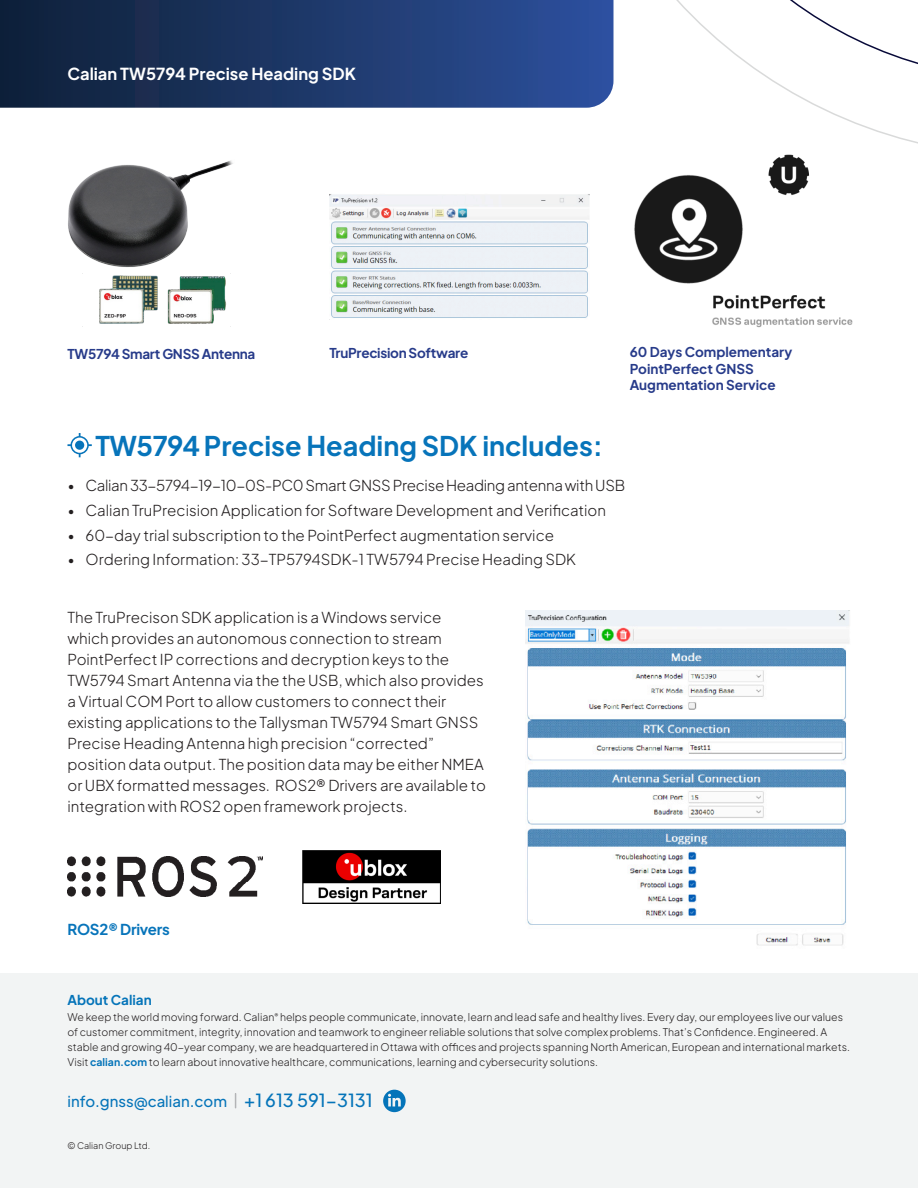
<style>
.page{position:relative;width:918px;height:1188px;background:#fff}
.page>*{position:absolute;margin:0;border:0;box-sizing:border-box;transform-origin:0 0}
.Heading_Large{font:700 27px "Plus Jakarta Sans";color:#0774ba}
.t1{font:700 16.5px "Plus Jakarta Sans";color:#fff}
.Smaller_text{font:300 15px/21px "Plus Jakarta Sans";color:#231f20}
.Smaller_text-2{font:300 15px "Plus Jakarta Sans";letter-spacing:-.02em;color:#231f20}
.t2{font:500 15px "Plus Jakarta Sans";color:#0574b9}
.Heading_Large-2{font:700 15px "Plus Jakarta Sans";letter-spacing:-.02em;color:#0774ba}
.Heading_Large-3{font:700 13.5px/16.2px "Plus Jakarta Sans";color:#273b8a}
.Heading_Large-4{font:700 13.5px "Plus Jakarta Sans";letter-spacing:-.02em;color:#273b8a}
.t3{font:700 13.5px "Plus Jakarta Sans";color:#0574b9}
.t4{font:300 10.5px/15px "Plus Jakarta Sans";color:#231f20}
.t5{font:300 9px "Plus Jakarta Sans";color:#231f20}
.s1{font-weight:700;color:#0574b9}
.s2{font-size:18px}
</style>
<div class="page">
<svg style="left:0;top:0;width:614px;height:108px;background:#1e396a"></svg>
<svg style="left:676px;top:0;width:242px;height:144px"></svg>
<div style="left:0;top:973px;width:918px;height:215px;background:#f2f4f4"></div>
<svg style="left:235px;top:1094px;width:1px;height:14px"></svg>
<svg style="left:383px;top:1090px;width:23px;height:22px"></svg>
<svg style="left:68px;top:433px;width:24px;height:24px"></svg>
<img style="left:302px;top:850px;width:138px;height:53px">
<img style="left:525px;top:610px;width:325px;height:336px">
<img style="left:68px;top:160px;width:165px;height:107px">
<img style="left:329px;top:194px;width:260px;height:124px">
<img style="left:82px;top:273px;width:149px;height:54px">
<img style="left:634px;top:154px;width:175px;height:130px">
<img style="left:712px;top:295px;width:141px;height:33px">
<img style="left:68px;top:857px;width:194px;height:39px">
<p class="t1" style="left:68px;top:59px;width:290px">Calian TW5794 Precise Heading SDK</p>
<p class="Heading_Large-4" style="left:68px;top:342px;width:189px">TW5794 Smart GNSS Antenna</p>
<p class="Heading_Large-4" style="left:329px;top:340px;width:140px">TruPrecision Software</p>
<p class="Heading_Large-3" style="left:630px;top:342px;width:164px">60 Days Complementary<br>PointPerfect GNSS<br>Augmentation Service</p>
<p class="Heading_Large" style="left:96px;top:422px;width:509px">TW5794 Precise Heading SDK includes:</p>
<p class="Smaller_text-2" style="left:68px;top:473px;width:559px">• Calian 33-5794-19-10-0S-PC0 Smart GNSS Precise Heading antenna with USB</p>
<p class="Smaller_text" style="left:68px;top:498px;width:540px">• Calian TruPrecision Application for Software Development and Verification</p>
<p class="Smaller_text" style="left:68px;top:523px;width:488px">• 60-day trial subscription to the PointPerfect augmentation service</p>
<p class="Smaller_text" style="left:68px;top:548px;width:510px">• Ordering Information: 33-TP5794SDK-1 TW5794 Precise Heading SDK</p>
<p class="Smaller_text" style="left:68px;top:605px;width:420px">The TruPrecison SDK application is a Windows service which provides an autonomous connection to stream PointPerfect IP corrections and decryption keys to the TW5794 Smart Antenna via the the USB, which also provides a Virtual COM Port to allow customers to connect their existing applications to the Tallysman TW5794 Smart GNSS Precise Heading Antenna high precision “corrected” position data output. The position data may be either NMEA or UBX formatted messages. ROS2® Drivers are available to integration with ROS2 open framework projects.</p>
<p class="Heading_Large-2" style="left:68px;top:916px;width:104px">ROS2® Drivers</p>
<p class="t3" style="left:68px;top:988px;width:86px">About Calian</p>
<p class="t4" style="left:68px;top:1009px;width:784px">We keep the world moving forward. Calian<sup>®</sup> helps people communicate, innovate, learn and lead safe and healthy lives. Every day, our employees live our values of customer commitment, integrity, innovation and teamwork to engineer reliable solutions that solve complex problems. That’s Confidence. Engineered. A stable and growing 40-year company, we are headquartered in Ottawa with offices and projects spanning North American, European and international markets.<br>Visit <span class="s1">calian.com</span> to learn about innovative healthcare, communications, learning and cybersecurity solutions.</p>
<p class="t2" style="left:68px;top:1088px;width:307px">info.gnss@calian.com <span class="s2">+1 613 591-3131</span></p>
<p class="t5" style="left:68px;top:1139px;width:84px">© Calian Group Ltd.</p>
</div>
